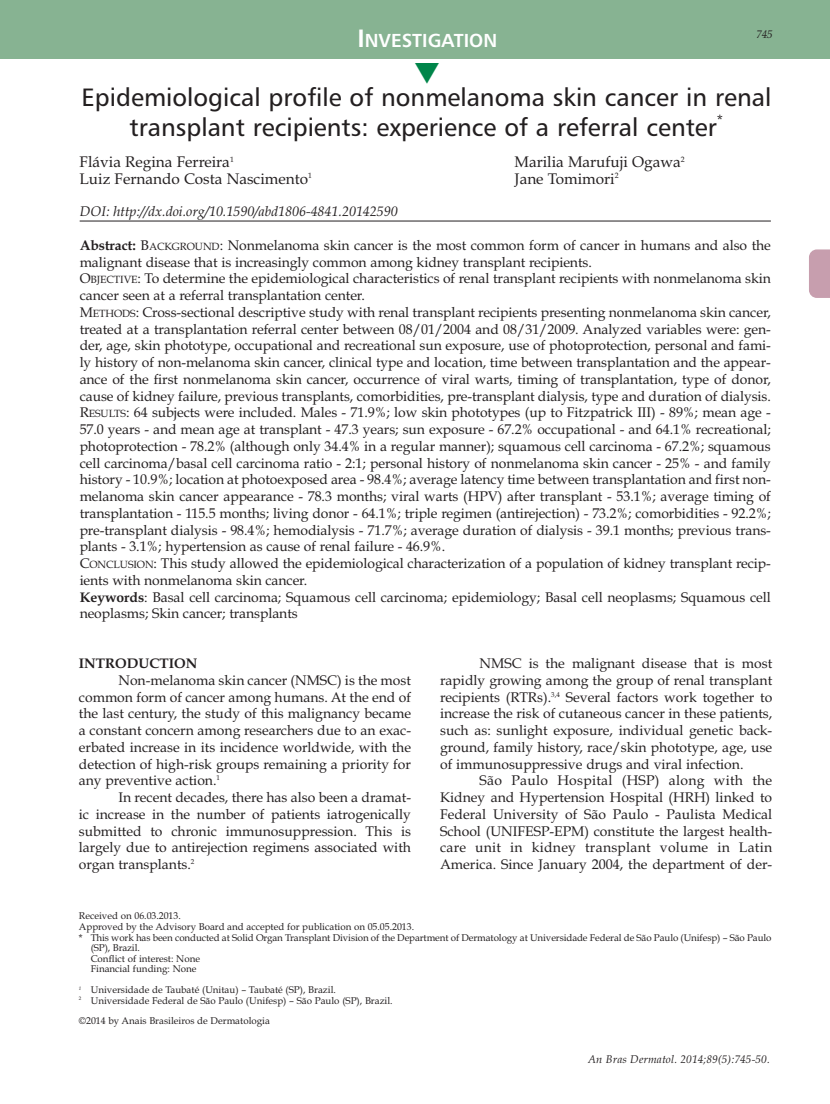
<style>
.page{position:relative;width:830px;height:1104px;background:#fff}
.page>*{position:absolute;margin:0;border:0;box-sizing:border-box;transform-origin:0 0}
.t1{font:25.05px/29.2px "Humanist 777 BT Roman B";color:#231f20;text-align:center}
.t2{font:18.9px "Humanist 777 BT Bold B";color:#fff}
.t3{font:15.3px "Book Antiqua";color:#231f20}
.t4{font:13.95px/16.8px "Book Antiqua";letter-spacing:-.005em;color:#231f20;text-align:justify}
.t5{font:italic 13.95px "Book Antiqua";color:#231f20}
.t6{font:700 13.95px "Book Antiqua";color:#231f20}
.t7{font:12.6px "Humanist 777 BT Roman B";color:#231f20}
.t8{font:italic 11.1px "Book Antiqua";letter-spacing:.015em;color:#231f20}
.t9{font:9.75px/10.5px "Book Antiqua";color:#231f20}
.s1{font-size:25.05px}
.s2{font-weight:700}
.s3{font-size:10.5px}
</style>
<div class="page">
<svg style="left:809px;top:249px;width:21px;height:49px"></svg>
<div style="left:0;top:0;width:830px;height:59px;background:#87b392"></div>
<hr style="left:80px;top:221px;width:691px;height:1px;background:#231f20">
<h2 class="t2" style="left:357px;top:34px;width:141px"><span class="s1">I</span>NVESTIGATION</h2>
<p class="t8" style="left:756px;top:30px;width:18px">745</p>
<h1 class="t1" style="left:82px;top:85px;width:691px">Epidemiological profile of nonmelanoma skin cancer in renal transplant recipients: experience of a referral center</h1>
<p class="t7" style="left:717px;top:114px;width:8px">*</p>
<p class="t3" style="left:80px;top:156px;width:156px">Flávia Regina Ferreira<sup>1</sup></p>
<p class="t3" style="left:515px;top:156px;width:172px">Marilia Marufuji Ogawa<sup>2</sup></p>
<p class="t3" style="left:80px;top:173px;width:234px">Luiz Fernando Costa Nascimento<sup>1</sup></p>
<p class="t3" style="left:515px;top:173px;width:105px">Jane Tomimori<sup>2</sup></p>
<p class="t5" style="left:80px;top:206px;width:320px">DOI: http://dx.doi.org/10.1590/abd1806-4841.20142590</p>
<p class="t4" style="left:80px;top:238px;width:693px;text-align:left"><span class="s2">Abstract:</span> B<span class="s3">ACKGROUND</span>: Nonmelanoma skin cancer is the most common form of cancer in humans and also the malignant disease that is increasingly common among kidney transplant recipients.<br>O<span class="s3">BJECTIVE</span>: To determine the epidemiological characteristics of renal transplant recipients with nonmelanoma skin cancer seen at a referral transplantation center.<br>M<span class="s3">ETHODS</span>: Cross-sectional descriptive study with renal transplant recipients presenting nonmelanoma skin cancer, treated at a transplantation referral center between 08/01/2004 and 08/31/2009. Analyzed variables were: gen&shy;der, age, skin phototype, occupational and recreational sun exposure, use of photoprotection, personal and fami&shy;ly history of non-melanoma skin cancer, clinical type and location, time between transplantation and the appear&shy;ance of the first nonmelanoma skin cancer, occurrence of viral warts, timing of transplantation, type of donor, cause of kidney failure, previous transplants, comorbidities, pre-transplant dialysis, type and duration of dialysis.<br>R<span class="s3">ESULTS</span>: 64 subjects were included. Males - 71.9%; low skin phototypes (up to Fitzpatrick III) - 89%; mean age - 57.0 years - and mean age at transplant - 47.3 years; sun exposure - 67.2% occupational - and 64.1% recreational; photoprotection - 78.2% (although only 34.4% in a regular manner); squamous cell carcinoma - 67.2%; squamous cell carcinoma/basal cell carcinoma ratio - 2:1; personal history of nonmelanoma skin cancer - 25% - and family history - 10.9%; location at photoexposed area - 98.4%; average latency time between transplantation and first non&shy;melanoma skin cancer appearance - 78.3 months; viral warts (HPV) after transplant - 53.1%; average timing of transplantation - 115.5 months; living donor - 64.1%; triple regimen (antirejection) - 73.2%; comorbidities - 92.2%; pre-transplant dialysis - 98.4%; hemodialysis - 71.7%; average duration of dialysis - 39.1 months; previous trans&shy;plants - 3.1%; hypertension as cause of renal failure - 46.9%.<br>C<span class="s3">ONCLUSION</span>: This study allowed the epidemiological characterization of a population of kidney transplant recip&shy;ients with nonmelanoma skin cancer.<br><span class="s2">Keywords</span>: Basal cell carcinoma; Squamous cell carcinoma; epidemiology; Basal cell neoplasms; Squamous cell neoplasms; Skin cancer; transplants</p>
<p class="t6" style="left:79px;top:657px;width:120px">INTRODUCTION</p>
<p class="t4" style="left:79px;top:673px;width:334px;text-indent:40px">Non-melanoma skin cancer (NMSC) is the most common form of cancer among humans. At the end of the last century, the study of this malignancy became a constant concern among researchers due to an exac&shy;erbated increase in its incidence worldwide, with the detection of high-risk groups remaining a priority for any preventive action.<sup>1</sup></p>
<p class="t4" style="left:79px;top:790px;width:334px;text-indent:40px">In recent decades, there has also been a dramat&shy;ic increase in the number of patients iatrogenically submitted to chronic immunosuppression. This is largely due to antirejection regimens associated with organ transplants.<sup>2</sup></p>
<p class="t4" style="left:440px;top:656px;width:334px;text-indent:40px">NMSC is the malignant disease that is most rapidly growing among the group of renal transplant recipients (RTRs).<sup>3,4</sup> Several factors work together to increase the risk of cutaneous cancer in these patients, such as: sunlight exposure, individual genetic back&shy;ground, family history, race/skin phototype, age, use of immunosuppressive drugs and viral infection.</p>
<p class="t4" style="left:440px;top:773px;width:334px;text-indent:40px">São Paulo Hospital (HSP) along with the Kidney and Hypertension Hospital (HRH) linked to Federal University of São Paulo - Paulista Medical School (UNIFESP-EPM) constitute the largest health&shy;care unit in kidney transplant volume in Latin America. Since January 2004, the department of der-</p>
<p class="t9" style="left:79px;top:910px;width:337px;line-height:11.7px">Received on 06.03 .2013.<br>Approved by the Advisory Board and accepted for publication on 05.05.2013.</p>
<p class="t9" style="left:91px;top:933px;width:682px;text-indent:-12px">* This work has been conducted at Solid Organ Transplant Division of the Department of Dermatology at Universidade Federal de São Paulo (Unifesp) – São Paulo (SP), Brazil.<br>Conflict of interest: None<br>Financial funding: None</p>
<p class="t9" style="left:79px;top:985px;width:315px"><sup>1</sup> Universidade de Taubaté (Unitau) – Taubaté (SP), Brazil.<br><sup>2</sup> Universidade Federal de São Paulo (Unifesp) – São Paulo (SP), Brazil.</p>
<p class="t9" style="left:79px;top:1016px;width:193px">©2014 by Anais Brasileiros de Dermatologia</p>
<p class="t8" style="left:588px;top:1054px;width:183px">An Bras Dermatol. 2014;89(5):745-50.</p>
</div>
